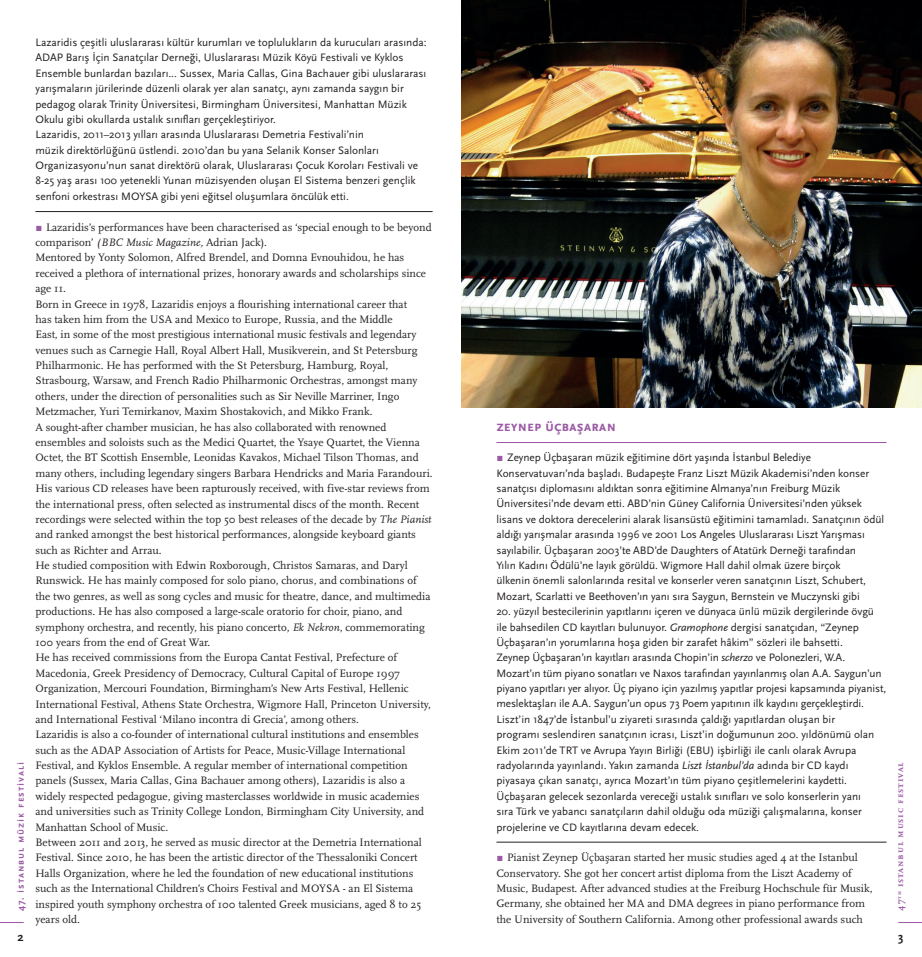
<style>
.page{position:relative;width:922px;height:957px;background:#fff}
.page>*{position:absolute;margin:0;border:0;box-sizing:border-box;transform-origin:0 0}
.t1{font:700 14.75px "Scala Sans Pro";color:#9b5ba5}
.t2{font:700 12.5px "Scala Sans Pro";color:#231f20}
.t3{font:11.25px/15.4px "Scala Pro";color:#231f20}
.t4{font:11.25px/15.4px "Scala Sans Pro";color:#231f20}
.t5{font:700 9.75px "Scala Sans Pro";letter-spacing:.1em;color:#9b5ba5}
.t6{font:700 9.75px "Scala Pro";letter-spacing:.1em;color:#9b5ba5}
.s1{font-family:"Scala Sans Pro";color:#9b5ba5}
.s2{font-style:italic}
.s3{color:#9b5ba5}
</style>
<div class="page">
<svg style="left:0;top:922px;width:24px;height:1px"></svg>
<svg style="left:898px;top:922px;width:23px;height:1px"></svg>
<hr style="left:35px;top:211px;width:397px;height:1px;background:#231f20">
<hr style="left:496px;top:442px;width:390px;height:1px;background:#9b5ba5">
<hr style="left:496px;top:842px;width:390px;height:1px;background:#231f20">
<img style="left:461px;top:0;width:460px;height:407px">
<p class="t4" style="left:35px;top:35px;width:392px">Lazaridis çeşitli uluslararası kültür kurumları ve toplulukların da kurucuları arasında:<br>ADAP Barış İçin Sanatçılar Derneği, Uluslararası Müzik Köyü Festivali ve Kyklos Ensemble bunlardan bazıları... Sussex, Maria Callas, Gina Bachauer gibi uluslararası yarışmaların jürilerinde düzenli olarak yer alan sanatçı, aynı zamanda saygın bir pedagog olarak Trinity Üniversitesi, Birmingham Üniversitesi, Manhattan Müzik Okulu gibi okullarda ustalık sınıfları gerçekleştiriyor.<br>Lazaridis, 2011–2013 yılları arasında Uluslararası Demetria Festivali’nin<br>müzik direktörlüğünü üstlendi. 2010’dan bu yana Selanik Konser Salonları Organizasyonu’nun sanat direktörü olarak, Uluslararası Çocuk Koroları Festivali ve 8-25 yaş arası 100 yetenekli Yunan müzisyenden oluşan El Sistema benzeri gençlik senfoni orkestrası MOYSA gibi yeni eğitsel oluşumlara öncülük etti.</p>
<p class="t3" style="left:35px;top:219px;width:398px"><span class="s1">▪</span> Lazaridis’s performances have been characterised as ‘special enough to be beyond comparison’ <span class="s2">(BBC Music Magazine,</span> Adrian Jack).<br>Mentored by Yonty Solomon, Alfred Brendel, and Domna Evnouhidou, he has received a plethora of international prizes, honorary awards and scholarships since age 11.<br>Born in Greece in 1978, Lazaridis enjoys a flourishing international career that<br>has taken him from the USA and Mexico to Europe, Russia, and the Middle<br>East, in some of the most prestigious international music festivals and legendary venues such as Carnegie Hall, Royal Albert Hall, Musikverein, and St Petersburg Philharmonic. He has performed with the St Petersburg, Hamburg, Royal, Strasbourg, Warsaw, and French Radio Philharmonic Orchestras, amongst many others, under the direction of personalities such as Sir Neville Marriner, Ingo Metzmacher, Yuri Temirkanov, Maxim Shostakovich, and Mikko Frank.<br>A sought-after chamber musician, he has also collaborated with renowned ensembles and soloists such as the Medici Quartet, the Ysaye Quartet, the Vienna Octet, the BT Scottish Ensemble, Leonidas Kavakos, Michael Tilson Thomas, and many others, including legendary singers Barbara Hendricks and Maria Farandouri.<br>His various CD releases have been rapturously received, with five-star reviews from the international press, often selected as instrumental discs of the month. Recent recordings were selected within the top 50 best releases of the decade by <span class="s2">The Pianist </span>and ranked amongst the best historical performances, alongside keyboard giants such as Richter and Arrau.<br>He studied composition with Edwin Roxborough, Christos Samaras, and Daryl Runswick. He has mainly composed for solo piano, chorus, and combinations of the two genres, as well as song cycles and music for theatre, dance, and multimedia productions. He has also composed a large-scale oratorio for choir, piano, and symphony orchestra, and recently, his piano concerto, <span class="s2">Ek Nekron</span>, commemorating 100 years from the end of Great War.<br>He has received commissions from the Europa Cantat Festival, Prefecture of Macedonia, Greek Presidency of Democracy, Cultural Capital of Europe 1997<br>Organization, Mercouri Foundation, Birmingham’s New Arts Festival, Hellenic International Festival, Athens State Orchestra, Wigmore Hall, Princeton University, and International Festival ‘Milano incontra di Grecia’, among others.<br>Lazaridis is also a co-founder of international cultural institutions and ensembles such as the ADAP Association of Artists for Peace, Music-Village International Festival, and Kyklos Ensemble. A regular member of international competition panels (Sussex, Maria Callas, Gina Bachauer among others), Lazaridis is also a widely respected pedagogue, giving masterclasses worldwide in music academies and universities such as Trinity College London, Birmingham City University, and Manhattan School of Music.<br>Between 2011 and 2013, he served as music director at the Demetria International Festival. Since 2010, he has been the artistic director of the Thessaloniki Concert Halls Organization, where he led the foundation of new educational institutions such as the International Children’s Choirs Festival and MOYSA - an El Sistema inspired youth symphony orchestra of 100 talented Greek musicians, aged 8 to 25 years old.</p>
<h1 class="t1" style="left:496px;top:417px;width:121px">ZEYNEP ÜÇBAŞARAN</h1>
<p class="t4" style="left:496px;top:450px;width:389px"><span class="s3">▪</span> Zeynep Üçbaşaran müzik eğitimine dört yaşında İstanbul Belediye Konservatuvarı’nda başladı. Budapeşte Franz Liszt Müzik Akademisi’nden konser sanatçısı diplomasını aldıktan sonra eğitimine Almanya’nın Freiburg Müzik Üniversitesi’nde devam etti. ABD’nin Güney California Üniversitesi’nden yüksek lisans ve doktora derecelerini alarak lisansüstü eğitimini tamamladı. Sanatçının ödül aldığı yarışmalar arasında 1996 ve 2001 Los Angeles Uluslararası Liszt Yarışması sayılabilir. Üçbaşaran 2003’te ABD’de Daughters of Atatürk Derneği tarafından<br>Yılın Kadını Ödülü’ne layık görüldü. Wigmore Hall dahil olmak üzere birçok<br>ülkenin önemli salonlarında resital ve konserler veren sanatçının Liszt, Schubert, Mozart, Scarlatti ve Beethoven’ın yanı sıra Saygun, Bernstein ve Muczynski gibi</p>
<p class="t4" style="left:496px;top:604px;width:391px">20. yüzyıl bestecilerinin yapıtlarını içeren ve dünyaca ünlü müzik dergilerinde övgü ile bahsedilen CD kayıtları bulunuyor. <span class="s2">Gramophone</span> dergisi sanatçıdan, “Zeynep Üçbaşaran’ın yorumlarına hoşa giden bir zarafet hâkim” sözleri ile bahsetti.<br>Zeynep Üçbaşaran’ın kayıtları arasında Chopin’in <span class="s2">scherzo</span> ve Polonezleri, W.A.<br>Mozart’ın tüm piyano sonatları ve Naxos tarafından yayınlanmış olan A.A. Saygun’un piyano yapıtları yer alıyor. Üç piyano için yazılmış yapıtlar projesi kapsamında piyanist, meslektaşları ile A.A. Saygun’un opus 73 Poem yapıtının ilk kaydını gerçekleştirdi.<br>Liszt’in 1847’de İstanbul’u ziyareti sırasında çaldığı yapıtlardan oluşan bir<br>programı seslendiren sanatçının icrası, Liszt’in doğumunun 200. yıldönümü olan Ekim 2011’de TRT ve Avrupa Yayın Birliği (EBU) işbirliği ile canlı olarak Avrupa radyolarında yayınlandı. Yakın zamanda <span class="s2">Liszt İstanbul’da</span> adında bir CD kaydı piyasaya çıkan sanatçı, ayrıca Mozart’ın tüm piyano çeşitlemelerini kaydetti.<br>Üçbaşaran gelecek sezonlarda vereceği ustalık sınıfları ve solo konserlerin yanı<br>sıra Türk ve yabancı sanatçıların dahil olduğu oda müziği çalışmalarına, konser projelerine ve CD kayıtlarına devam edecek.</p>
<p class="t3" style="left:496px;top:850px;width:377px"><span class="s1">▪</span> Pianist Zeynep Üçbaşaran started her music studies aged 4 at the Istanbul Conservatory. She got her concert artist diploma from the Liszt Academy of Music, Budapest. After advanced studies at the Freiburg Hochschule für Musik, Germany, she obtained her MA and DMA degrees in piano performance from the University of Southern California. Among other professional awards such</p>
<p class="t5" style="left:15px;top:910px;width:150px;rotate:-90deg">47. istanbul müzik festivali</p>
<p class="t6" style="left:894px;top:910px;width:150px;rotate:-90deg">47<sup>th</sup> ıstanbul musıc festıval</p>
<p class="t2" style="left:17px;top:929px;width:8px">2</p>
<p class="t2" style="left:898px;top:929px;width:7px">3</p>
</div>
